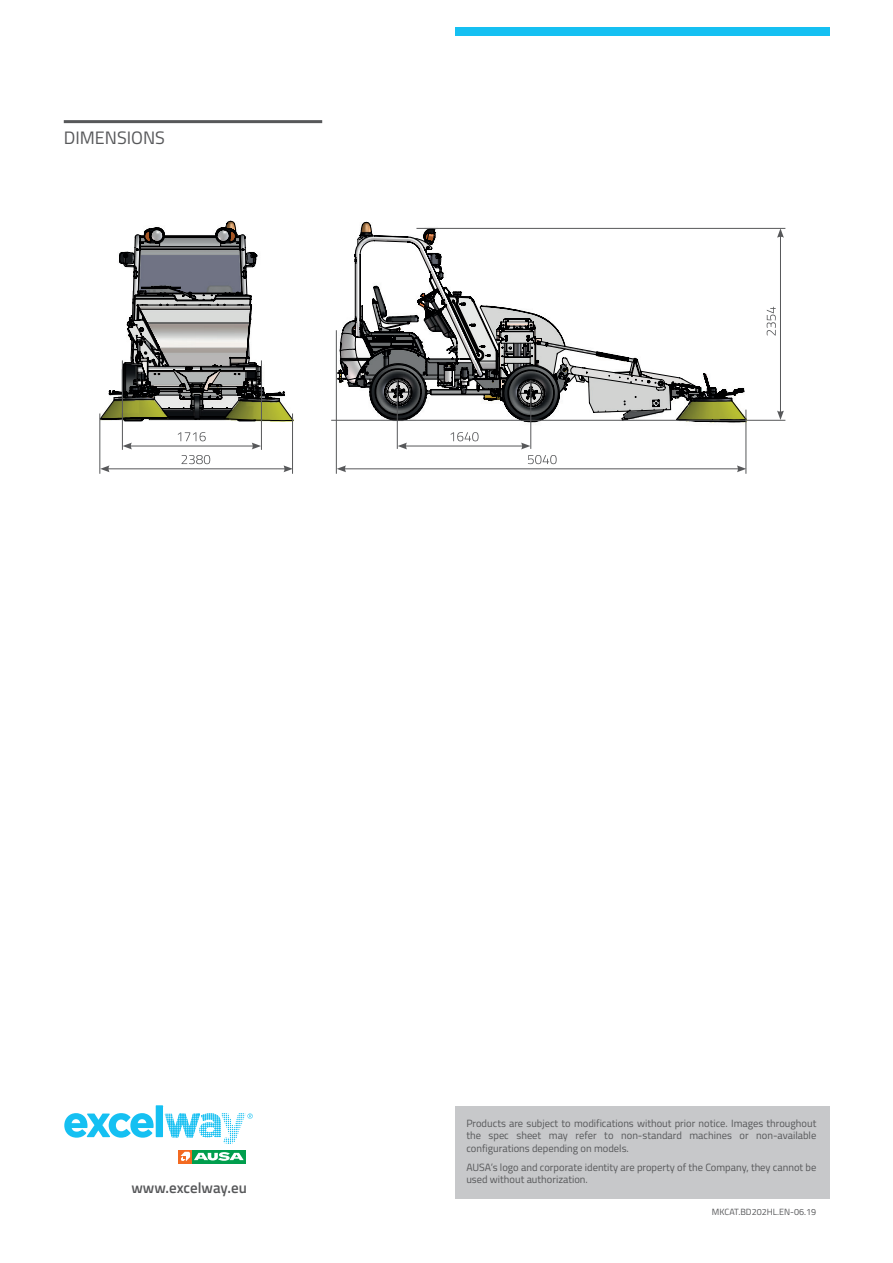
<style>
.page{position:relative;width:893px;height:1263px;background:#fff}
.page>*{position:absolute;margin:0;border:0;box-sizing:border-box;transform-origin:0 0}
.t1{font:18px "Titillium Web";color:#57585a}
.t2{font:600 15px "Titillium Web";color:#57585a}
.t3{font:10.5px/12.6px "Titillium Web";color:#57585a;text-align:justify}
.t4{font:9px "Titillium Web";color:#57585a}
</style>
<div class="page">
<div style="left:455px;top:28px;width:374px;height:8px;background:#15c0f2"></div>
<svg style="left:178px;top:1150px;width:68px;height:13px"></svg>
<div style="left:192px;top:1150px;width:54px;height:13px;background:#009e4d"></div>
<svg style="left:181px;top:1152px;width:63px;height:9px"></svg>
<svg style="left:64px;top:1105px;width:189px;height:39px"></svg>
<hr style="left:64px;top:120px;width:258px;height:3px;background:#57585a">
<svg style="left:100px;top:221px;width:646px;height:201px"></svg>
<hr style="left:331px;top:420px;width:454px;height:1px;background:#57585a">
<hr style="left:416px;top:228px;width:369px;height:1px;background:#57585a">
<hr style="left:344px;top:468px;width:395px;height:1px;background:#57585a">
<svg style="left:737px;top:465px;width:9px;height:7px"></svg>
<svg style="left:337px;top:465px;width:9px;height:7px"></svg>
<hr style="left:107px;top:468px;width:179px;height:1px;background:#57585a">
<svg style="left:283px;top:465px;width:9px;height:7px"></svg>
<svg style="left:100px;top:465px;width:10px;height:7px"></svg>
<hr style="left:780px;top:235px;width:1px;height:178px;background:#57585a">
<svg style="left:777px;top:411px;width:7px;height:9px"></svg>
<svg style="left:777px;top:228px;width:7px;height:10px"></svg>
<hr style="left:405px;top:446px;width:118px;height:1px;background:#57585a">
<svg style="left:521px;top:443px;width:9px;height:6px"></svg>
<svg style="left:398px;top:443px;width:9px;height:6px"></svg>
<hr style="left:130px;top:446px;width:124px;height:1px;background:#57585a">
<svg style="left:252px;top:443px;width:9px;height:6px"></svg>
<svg style="left:123px;top:443px;width:9px;height:6px"></svg>
<hr style="left:336px;top:330px;width:1px;height:144px;background:#57585a">
<hr style="left:99px;top:413px;width:1px;height:61px;background:#57585a">
<hr style="left:122px;top:360px;width:1px;height:90px;background:#57585a">
<hr style="left:746px;top:410px;width:1px;height:64px;background:#57585a">
<hr style="left:292px;top:413px;width:1px;height:61px;background:#57585a">
<hr style="left:261px;top:360px;width:1px;height:90px;background:#57585a">
<hr style="left:530px;top:380px;width:1px;height:69px;background:#57585a">
<hr style="left:397px;top:380px;width:1px;height:69px;background:#57585a">
<svg style="left:528px;top:455px;width:29px;height:9px"></svg>
<svg style="left:182px;top:455px;width:28px;height:9px"></svg>
<svg style="left:450px;top:432px;width:29px;height:9px"></svg>
<svg style="left:178px;top:432px;width:28px;height:9px"></svg>
<svg style="left:767px;top:307px;width:9px;height:29px"></svg>
<div style="left:455px;top:1106px;width:374px;height:93px;background:#c7c8ca"></div>
<h1 class="t1" style="left:64px;top:124px;width:103px">DIMENSIONS</h1>
<h2 class="t2" style="left:131px;top:1177px;width:117px">www.excelway.eu</h2>
<p class="t3" style="left:466px;top:1116px;width:351px">Products are subject to modifications without prior notice. Images throughout the spec sheet may refer to non-standard machines or non-available configurations depending on models.</p>
<p class="t3" style="left:466px;top:1160px;width:351px">AUSA’s logo and corporate identity are property of the Company, they cannot be used without authorization.</p>
<p class="t4" style="left:712px;top:1205px;width:106px">MKCAT.BD202HL.EN-06.19</p>
</div>
